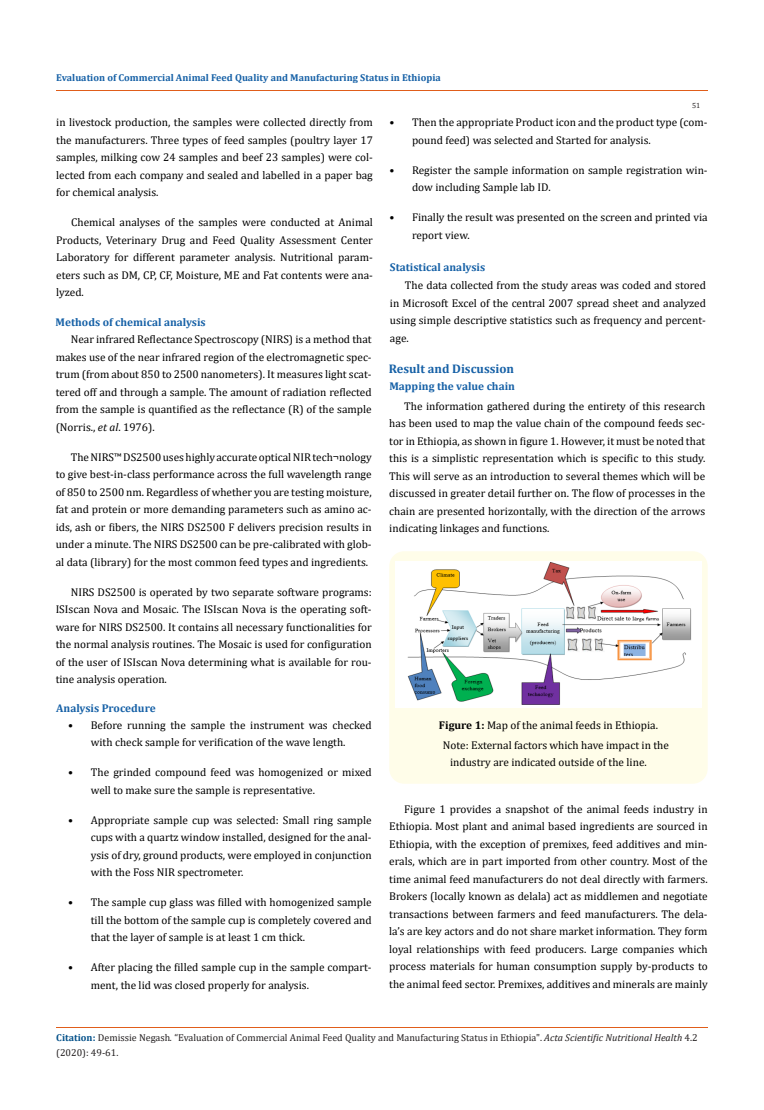
<style>
.page{position:relative;width:764px;height:1110px;background:#fff}
.page>*{position:absolute;margin:0;border:0;box-sizing:border-box;transform-origin:0 0}
.t1{font:700 12.5px "Cambria";color:#1560a6}
.t2{font:11.25px/17.5px "Cambria";color:#000;text-align:justify}
.t3{font:700 11.25px "Cambria";color:#1560a6}
.t4{font:10px/15px "Cambria";color:#231f20}
.t5{font:700 10px "Cambria";color:#1560a6}
.t6{font:7.5px "Cambria";color:#231f20}
.s1{font-style:italic}
.s2{font-weight:700}
.s3{font-weight:700;color:#035089}
</style>
<div class="page">
<hr style="left:56px;top:91px;width:651px;height:1px;background:#e05d1a">
<div style="left:389px;top:551px;width:318px;height:233px;background:#fffde9;border-radius:15px"></div>
<img style="left:396px;top:561px;width:305px;height:146px">
<hr style="left:56px;top:1028px;width:651px;height:1px;background:#e05d1a">
<p class="t5" style="left:56px;top:71px;width:386px">Evaluation of Commercial Animal Feed Quality and Manufacturing Status in Ethiopia</p>
<p class="t6" style="left:692px;top:101px;width:10px">51</p>
<p class="t2" style="left:56px;top:114px;width:318px">in livestock production, the samples were collected directly from the manufacturers. Three types of feed samples (poultry layer 17 samples, milking cow 24 samples and beef 23 samples) were col&shy;lected from each company and sealed and labelled in a paper bag for chemical analysis.</p>
<p class="t2" style="left:56px;top:214px;width:318px;text-indent:15px">Chemical analyses of the samples were conducted at Animal Products, Veterinary Drug and Feed Quality Assessment Center Laboratory for different parameter analysis. Nutritional param&shy;eters such as DM, CP, CF, Moisture, ME and Fat contents were ana&shy;lyzed.</p>
<p class="t3" style="left:56px;top:314px;width:152px">Methods of chemical analysis</p>
<p class="t2" style="left:56px;top:331px;width:317px;text-indent:15px">Near infrared Reflectance Spectroscopy (NIRS) is a method that makes use of the near infrared region of the electromagnetic spec&shy;trum (from about 850 to 2500 nanometers). It measures light scat&shy;tered off and through a sample. The amount of radiation reflected from the sample is quantified as the reflectance (R) of the sample (Norris., <span class="s1">et al</span>. 1976).</p>
<p class="t2" style="left:56px;top:448px;width:317px;text-indent:15px">The NIRS™ DS2500 uses highly accurate optical NIR tech¬nology to give best-in-class performance across the full wavelength range of 850 to 2500 nm. Regardless of whether you are testing moisture, fat and protein or more demanding parameters such as amino ac&shy;ids, ash or fibers, the NIRS DS2500 F delivers precision results in under a minute. The NIRS DS2500 can be pre-calibrated with glob&shy;al data (library) for the most common feed types and ingredients.</p>
<p class="t2" style="left:56px;top:583px;width:317px;text-indent:15px">NIRS DS2500 is operated by two separate software programs:<br>ISIscan Nova and Mosaic. The ISIscan Nova is the operating soft&shy;ware for NIRS DS2500. It contains all necessary functionalities for the normal analysis routines. The Mosaic is used for configuration of the user of ISIscan Nova determining what is available for rou&shy;tine analysis operation.</p>
<p class="t3" style="left:56px;top:700px;width:101px">Analysis Procedure</p>
<p class="t2" style="left:68px;top:716px;width:305px;text-align:center">• Before running the sample the instrument was checked with check sample for verification of the wave length.</p>
<p class="t2" style="left:91px;top:764px;width:282px;text-indent:-23px">• The grinded compound feed was homogenized or mixed well to make sure the sample is representative.</p>
<p class="t2" style="left:91px;top:811px;width:282px;text-indent:-23px">• Appropriate sample cup was selected: Small ring sample cups with a quartz window installed, designed for the anal&shy;ysis of dry, ground products, were employed in conjunction with the Foss NIR spectrometer.</p>
<p class="t2" style="left:91px;top:894px;width:282px;text-indent:-23px">• The sample cup glass was filled with homogenized sample till the bottom of the sample cup is completely covered and that the layer of sample is at least 1 cm thick.</p>
<p class="t2" style="left:91px;top:959px;width:282px;text-indent:-23px">• After placing the filled sample cup in the sample compart&shy;ment, the lid was closed properly for analysis.</p>
<p class="t2" style="left:412px;top:114px;width:297px;text-indent:-22px">• Then the appropriate Product icon and the product type (com&shy;pound feed) was selected and Started for analysis.</p>
<p class="t2" style="left:412px;top:161px;width:297px;text-indent:-22px">• Register the sample information on sample registration win&shy;dow including Sample lab ID.</p>
<p class="t2" style="left:412px;top:209px;width:297px;text-indent:-22px">• Finally the result was presented on the screen and printed via report view.</p>
<p class="t3" style="left:390px;top:259px;width:97px">Statistical analysis</p>
<p class="t2" style="left:390px;top:277px;width:317px;text-indent:15px">The data collected from the study areas was coded and stored in Microsoft Excel of the central 2007 spread sheet and analyzed using simple descriptive statistics such as frequency and percent&shy;age.</p>
<p class="t1" style="left:389px;top:360px;width:127px">Result and Discussion</p>
<p class="t3" style="left:389px;top:378px;width:127px">Mapping the value chain</p>
<p class="t2" style="left:389px;top:397px;width:317px;text-indent:15px">The information gathered during the entirety of this research has been used to map the value chain of the compound feeds sec&shy;tor in Ethiopia, as shown in figure 1. However, it must be noted that this is a simplistic representation which is specific to this study.<br>This will serve as an introduction to several themes which will be discussed in greater detail further on. The flow of processes in the chain are presented horizontally, with the direction of the arrows indicating linkages and functions.</p>
<p class="t2" style="left:439px;top:716px;width:220px"><span class="s2">Figure 1:</span> Map of the animal feeds in Ethiopia.</p>
<p class="t2" style="left:450px;top:736px;width:220px;text-indent:-7px">Note: External factors which have impact in the industry are indicated outside of the line.</p>
<p class="t2" style="left:389px;top:800px;width:320px;text-indent:15px">Figure 1 provides a snapshot of the animal feeds industry in Ethiopia. Most plant and animal based ingredients are sourced in Ethiopia, with the exception of premixes, feed additives and min&shy;erals, which are in part imported from other country. Most of the time animal feed manufacturers do not deal directly with farmers.<br>Brokers (locally known as delala) act as middlemen and negotiate transactions between farmers and feed manufacturers. The dela&shy;la’s are key actors and do not share market information. They form loyal relationships with feed producers. Large companies which process materials for human consumption supply by-products to the animal feed sector. Premixes, additives and minerals are mainly</p>
<p class="t4" style="left:56px;top:1030px;width:643px"><span class="s3">Citation:</span> Demissie Negash<span class="s1">.</span> “Evaluation of Commercial Animal Feed Quality and Manufacturing Status in Ethiopia". <span class="s1">Acta Scientific Nutritional Health</span> 4.2 (2020): 49-61.</p>
</div>
